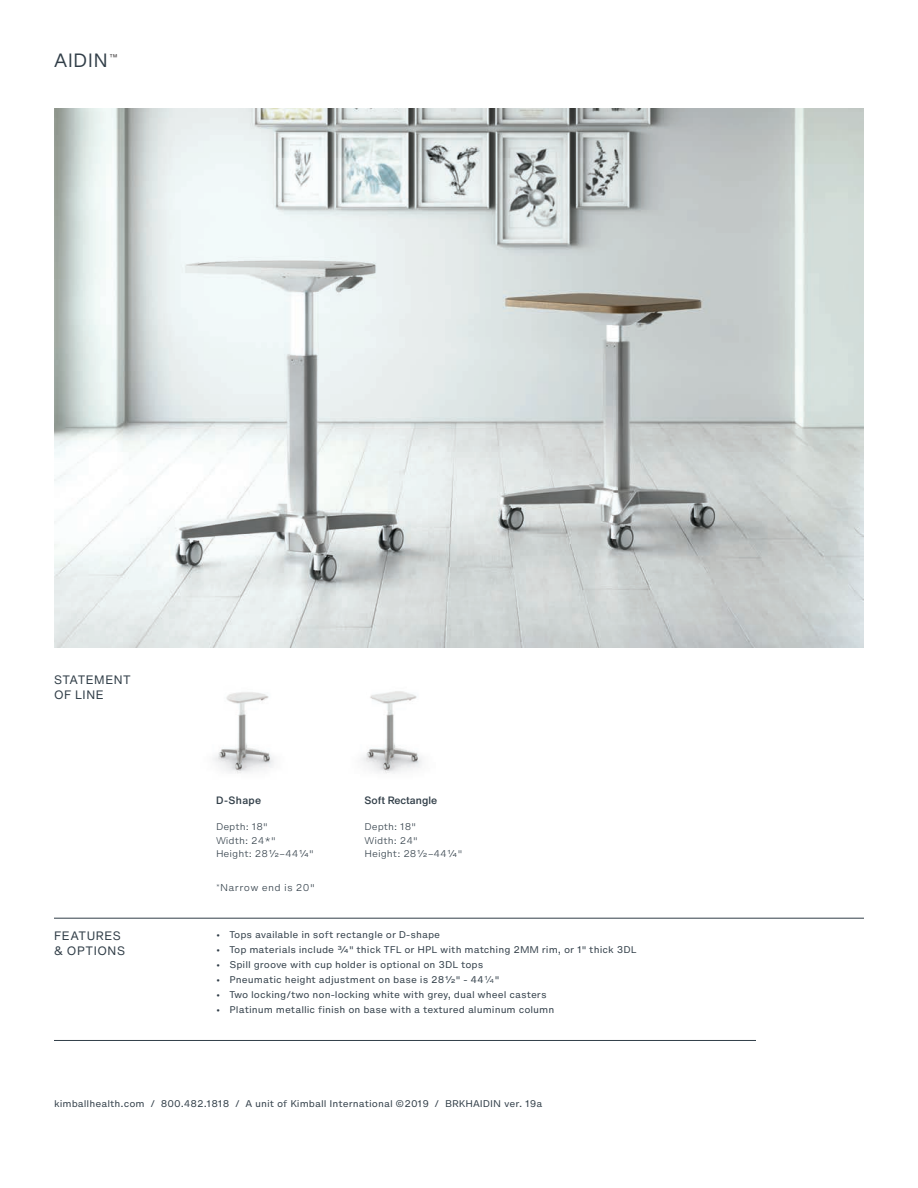
<style>
.page{position:relative;width:918px;height:1188px;background:#fff}
.page>*{position:absolute;margin:0;border:0;box-sizing:border-box;transform-origin:0 0}
.Headline{font:18.9px "Helvetica Now Display";letter-spacing:.08em;color:#313e48}
.Details__Headline__8{font:12px/15px "Helvetica Now Text";letter-spacing:.045em;color:#313e48}
.Back_Cover__Details{font:500 10.5px "Helvetica Now Text";color:#313e48}
.Image_Captions_Bold{font:500 10.5px "Helvetica Now Text";letter-spacing:.03em;color:#313e48}
.SOL_Dimensions_6_10{font:300 9px "Helvetica Now Micro";letter-spacing:.04em;color:#313e48}
.Back_Cover__Bullet_L{font:8.85px "Helvetica Now Micro";color:#313e48}
.Back_Cover__Details-2{font:300 8.85px "Helvetica Now Micro";color:#313e48}
.Cover{font:300 7.5px "Helvetica Now Micro";color:#231f20}
.s1{font-weight:300}
</style>
<div class="page">
<img style="left:54px;top:108px;width:810px;height:540px">
<hr style="left:54px;top:918px;width:810px;height:1px;background:#313e48">
<img style="left:213px;top:692px;width:61px;height:82px">
<img style="left:361px;top:691px;width:61px;height:83px">
<hr style="left:54px;top:1040px;width:702px;height:1px;background:#313e48">
<p class="Headline" style="left:54px;top:48px;width:55px">AIDIN</p>
<p class="Cover" style="left:110px;top:51px;width:10px">™</p>
<p class="Details__Headline__8" style="left:54px;top:671px;width:78px">STATEMENT</p>
<p class="Details__Headline__8" style="left:54px;top:686px;width:51px">OF LINE</p>
<p class="Details__Headline__8" style="left:54px;top:928px;width:73px">FEATURES &amp; OPTIONS</p>
<p class="Image_Captions_Bold" style="left:216px;top:792px;width:47px">D-Shape</p>
<p class="Back_Cover__Details-2" style="left:216px;top:820px;width:53px">Depth: 18"</p>
<p class="Back_Cover__Details-2" style="left:216px;top:834px;width:61px">Width: 24*"</p>
<p class="Back_Cover__Details-2" style="left:216px;top:847px;width:99px">Height: 28½–44¼"</p>
<p class="SOL_Dimensions_6_10" style="left:216px;top:881px;width:100px"><sup>*</sup>Narrow end is 20"</p>
<p class="Back_Cover__Details" style="left:364px;top:792px;width:74px">Soft Rectangle</p>
<p class="Back_Cover__Details-2" style="left:364px;top:820px;width:53px">Depth: 18"</p>
<p class="Back_Cover__Details-2" style="left:364px;top:834px;width:55px">Width: 24"</p>
<p class="Back_Cover__Details-2" style="left:364px;top:847px;width:99px">Height: 28½–44¼"</p>
<p class="Back_Cover__Bullet_L" style="left:216px;top:929px;width:226px">• Tops available in soft rectangle or D-shape</p>
<p class="Back_Cover__Bullet_L" style="left:216px;top:944px;width:422px">• Top materials include ¾" thick TFL or HPL with matching 2MM rim, or 1" thick 3DL</p>
<p class="Back_Cover__Bullet_L" style="left:216px;top:959px;width:269px">• Spill groove with cup holder is optional on 3DL tops</p>
<p class="Back_Cover__Bullet_L" style="left:216px;top:974px;width:285px">• Pneumatic height adjustment on base is 28½" - 44<span class="s1">¼</span>"</p>
<p class="Back_Cover__Bullet_L" style="left:216px;top:989px;width:332px">• Two locking/two non-locking white with grey, dual wheel casters</p>
<p class="Back_Cover__Bullet_L" style="left:216px;top:1004px;width:340px">• Platinum metallic finish on base with a textured aluminum column</p>
<p class="Back_Cover__Bullet_L" style="left:54px;top:1097px;width:490px">kimballhealth.com / 800.482.1818 / A unit of Kimball International ©2019 / BRKHAIDIN ver. 19a</p>
</div>
